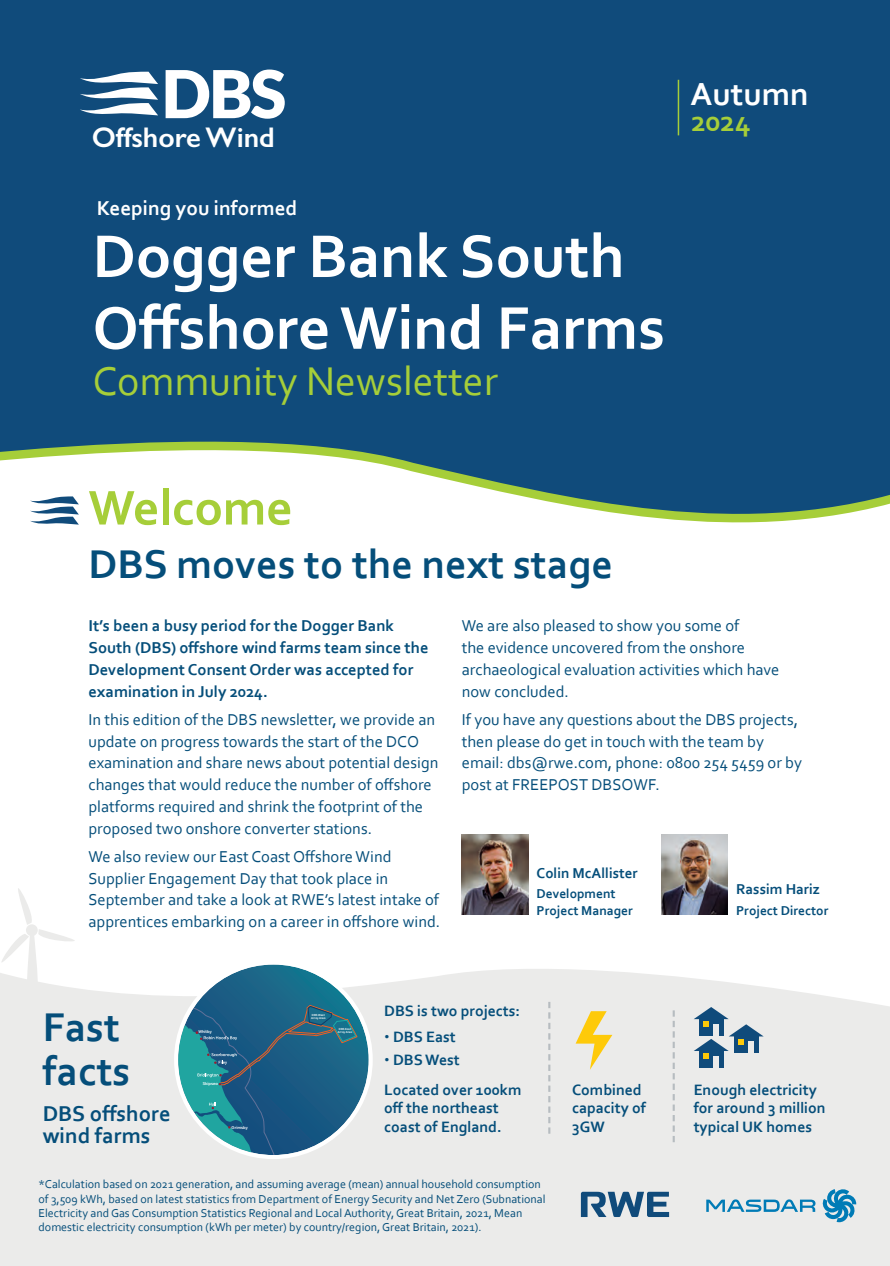
<style>
.page{position:relative;width:890px;height:1266px;background:#fff}
.page>*{position:absolute;margin:0;border:0;box-sizing:border-box;transform-origin:0 0}
.t1{font:900 66px "Lato";color:#fff}
.t2{font:700 63.15px/71.7px "Corbel";color:#fff}
.t3{font:700 51px "Corbel";color:#a6ce39}
.t4{font:700 42px/43.5px "Corbel";color:#054e7a}
.t5{font:42px "Corbel";color:#a6ce39}
.t6{font:700 33.45px "Corbel";color:#fff}
.t7{font:700 29.7px "Corbel";color:#a6ce39}
.t8{font:600 28.5px "Gill Sans";color:#fff}
.t9{font:700 22.5px/21.8px "Corbel";color:#054e7a}
.t10{font:700 21px "Corbel";color:#fff}
.t11{font:16.5px/21.8px "Corbel";color:#054e7a}
.t12{font:700 16.5px/21.8px "Corbel";color:#054e7a}
.t13{font:700 15.75px/18.9px "Corbel";color:#054e7a}
.t14{font:700 15px "Corbel";color:#054e7a}
.t15{font:700 13.5px/16.2px "Corbel";color:#054e7a}
.t16{font:12px/14.4px "Corbel";color:#054e7a}
.t17{font:500 4.05px "RWE Sans";color:#fff}
.t18{font:500 2.85px/3.4px "RWE Sans";color:#fff}
.s1{font-family:"Proxima Nova";font-weight:400}
</style>
<div class="page">
<div style="left:0;top:969px;width:890px;height:297px;background:#ebebea"></div>
<div style="left:0;top:0;width:890px;height:401px;background:#104b7b"></div>
<svg style="left:0;top:401px;width:890px;height:124px"></svg>
<img style="left:461px;top:834px;width:67px;height:80px">
<img style="left:661px;top:834px;width:66px;height:80px">
<svg style="left:821px;top:1188px;width:35px;height:34px"></svg>
<svg style="left:706px;top:1199px;width:109px;height:12px"></svg>
<svg style="left:581px;top:1191px;width:88px;height:26px;background:#6c8ea9"></svg>
<svg style="left:80px;top:71px;width:78px;height:44px"></svg>
<svg style="left:30px;top:496px;width:49px;height:28px"></svg>
<hr style="left:677px;top:80px;width:2px;height:55px;background:#a6ce39">
<svg style="left:575px;top:1011px;width:37px;height:58px;background:#f1de98"></svg>
<svg style="left:0;top:888px;width:75px;height:100px"></svg>
<div style="left:698px;top:1049px;width:25px;height:18px;background:#104b7b"></div>
<svg style="left:693px;top:1007px;width:70px;height:52px;background:#96acb8"></svg>
<div style="left:713px;top:1056px;width:5px;height:12px;background:#ebebea"></div>
<svg style="left:178px;top:965px;width:191px;height:190px;background:#4b859e"></svg>
<div style="left:174px;top:960px;width:199px;height:199px;border:4px solid #fff;border-radius:50%"></div>
<svg style="left:548px;top:1002px;width:2px;height:131px"></svg>
<svg style="left:672px;top:1010px;width:2px;height:132px"></svg>
<h1 class="t1" style="left:161px;top:44px;width:127px">DBS</h1>
<h3 class="t8" style="left:92px;top:120px;width:185px">Offshore Wind</h3>
<p class="t10" style="left:97px;top:195px;width:202px">Keeping you informed</p>
<h2 class="t2" style="left:92px;top:219px;width:574px">Dogger Bank South<br>Offshore Wind Farms</h2>
<h3 class="t5" style="left:92px;top:355px;width:407px">Community Newsletter</h3>
<h3 class="t6" style="left:690px;top:73px;width:120px">Autumn</h3>
<h3 class="t7" style="left:691px;top:103px;width:61px">2024</h3>
<h3 class="t3" style="left:88px;top:476px;width:205px">Welcome</h3>
<h3 class="t4" style="left:88px;top:541px;width:526px">DBS moves to the next stage</h3>
<p class="t12" style="left:88px;top:615px;width:341px">It’s been a busy period for the Dogger Bank South (DBS) offshore wind farms team since the Development Consent Order was accepted for examination in July 2024.</p>
<p class="t11" style="left:88px;top:708px;width:351px">In this edition of the DBS newsletter, we provide an update on progress towards the start of the DCO examination and share news about potential design changes that would reduce the number of offshore platforms required and shrink the footprint of the proposed two onshore converter stations.</p>
<p class="t11" style="left:88px;top:845px;width:353px">We also review our East Coast Offshore Wind Supplier Engagement Day that took place in September and take a look at RWE’s latest intake of apprentices embarking on a career in offshore wind.</p>
<p class="t11" style="left:462px;top:614px;width:319px">We are also pleased to show you some of<br>the evidence uncovered from the onshore archaeological evaluation activities which have now concluded.</p>
<p class="t11" style="left:462px;top:708px;width:342px">If you have any questions about the DBS projects, then please do get in touch with the team by email: dbs@rwe.com, phone: 0800 254 5459 or by post at FREEPOST DBSOWF.</p>
<p class="t14" style="left:536px;top:863px;width:103px">Colin McAllister</p>
<p class="t15" style="left:536px;top:885px;width:98px">Development<br>Project Manager</p>
<p class="t14" style="left:736px;top:880px;width:85px">Rassim Hariz</p>
<p class="t15" style="left:736px;top:901px;width:94px">Project Director</p>
<h3 class="t4" style="left:43px;top:1004px;width:89px">Fast facts</h3>
<h3 class="t9" style="left:43px;top:1102px;width:129px">DBS offshore wind farms</h3>
<p class="t17" style="left:198px;top:1028px;width:15px">Whitby</p>
<p class="t17" style="left:203px;top:1081px;width:17px">Skipsea</p>
<p class="t17" style="left:232px;top:1125px;width:18px">Grimsby</p>
<p class="t18" style="left:311px;top:1013px;width:16px">DBS West<br>Array Area</p>
<p class="t18" style="left:338px;top:1027px;width:16px;text-align:center">DBS East<br>Array Area</p>
<p class="t13" style="left:384px;top:1001px;width:137px">DBS is two projects:</p>
<p class="t13" style="left:384px;top:1026px;width:73px"><span class="s1">•</span> DBS East</p>
<p class="t13" style="left:384px;top:1049px;width:77px"><span class="s1">•</span> DBS West</p>
<p class="t13" style="left:384px;top:1079px;width:139px">Located over 100km off the northeast coast of England.</p>
<p class="t16" style="left:39px;top:1176px;width:508px">*Calculation based on 2021 generation, and assuming average (mean) annual household consumption of 3,509 kWh, based on latest statistics from Department of Energy Security and Net Zero (Subnational Electricity and Gas Consumption Statistics Regional and Local Authority, Great Britain, 2021, Mean domestic electricity consumption (kWh per meter) by country/region, Great Britain, 2021).</p>
<p class="t13" style="left:572px;top:1079px;width:75px">Combined capacity of<br>3GW</p>
<p class="t13" style="left:693px;top:1079px;width:133px">Enough electricity for around 3 million typical UK homes</p>
</div>
